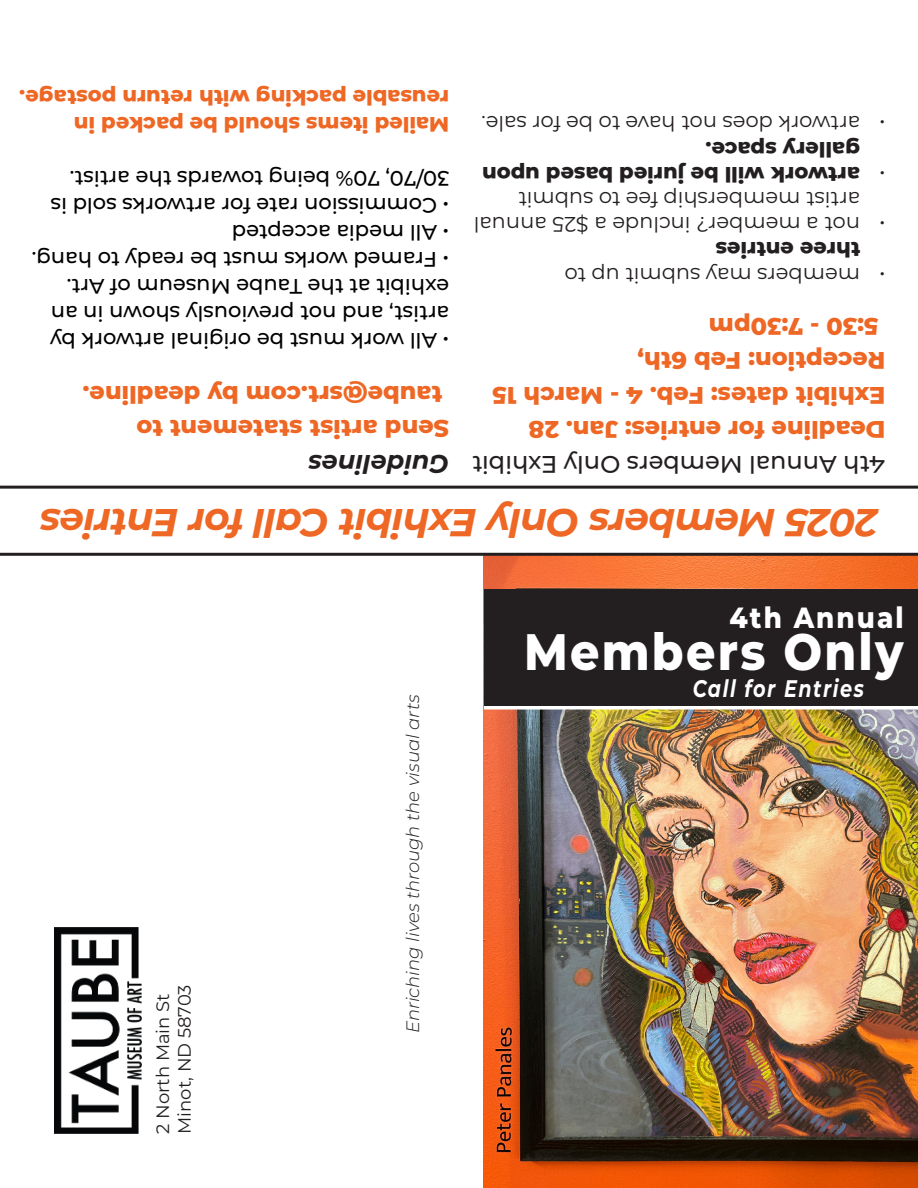
<style>
.page{position:relative;width:918px;height:1188px;background:#fff}
.page>*{position:absolute;margin:0;border:0;box-sizing:border-box;transform-origin:0 0}
.t1{font:800 51.15px "Montserrat";letter-spacing:.05em;color:#fff;scale:.9 1}
.t2{font:italic 700 39px "Montserrat";letter-spacing:-.02em;color:#ee6724}
.t3{font:800 29.25px "Montserrat";letter-spacing:.08em;color:#fff;scale:.9 1}
.t4{font:italic 700 25.5px "Montserrat";color:#231f20}
.t5{font:800 24px "Montserrat";color:#ee6724}
.t6{font:500 24px "Montserrat";color:#231f20}
.t7{font:italic 700 24px "Montserrat";letter-spacing:.08em;color:#fff;scale:.8 1}
.t8{font:500 21px/27px "Montserrat";color:#000;text-align:justify}
.t9{font:21px "Montserrat";color:#231f20}
.t10{font:800 21px "Montserrat";color:#ee6724}
.t11{font:800 21px "Montserrat";color:#231f20}
.t12{font:italic 300 18px "Montserrat";color:#231f20}
.t13{font:18px "Montserrat";color:#231f20}
</style>
<div class="page">
<img style="left:484px;top:556px;width:434px;height:632px">
<img style="left:54px;top:927px;width:88px;height:207px">
<svg style="left:484px;top:701px;width:434px;height:9px"></svg>
<div style="left:485px;top:589px;width:433px;height:116px;background:#231f20"></div>
<hr style="left:0;top:486px;width:918px;height:3px;background:#231f20">
<hr style="left:0;top:553px;width:918px;height:3px;background:#231f20">
<p class="t10" style="left:449px;top:113px;width:431px;rotate:-180deg">reusable packing with return postage.</p>
<p class="t10" style="left:449px;top:140px;width:377px;rotate:-180deg">Mailed items should be packed in</p>
<p class="t8" style="left:449px;top:220px;width:400px;rotate:-180deg">• Commission rate for artworks sold is<br>30/70, 70% being towards the artist.</p>
<p class="t8" style="left:449px;top:247px;width:219px;rotate:-180deg">• All media accepted</p>
<p class="t8" style="left:449px;top:274px;width:419px;rotate:-180deg">• Framed works must be ready to hang.</p>
<p class="t8" style="left:449px;top:355px;width:401px;rotate:-180deg">• All work must be original artwork by artist, and not previously shown in an exhibit at the Taube Museum of Art.</p>
<p class="t5" style="left:442px;top:412px;width:361px;rotate:-180deg">taube@srt.com by deadline.</p>
<p class="t5" style="left:449px;top:446px;width:314px;rotate:-180deg">Send artist statement to</p>
<p class="t4" style="left:449px;top:482px;width:143px;rotate:-180deg">Guidelines</p>
<p class="t9" style="left:860px;top:138px;width:380px;rotate:-180deg">artwork does not have to be for sale.</p>
<p class="t9" style="left:886px;top:138px;width:8px;rotate:-180deg">•</p>
<p class="t11" style="left:860px;top:164px;width:156px;rotate:-180deg">gallery space.</p>
<p class="t11" style="left:860px;top:190px;width:379px;rotate:-180deg">artwork will be juried based upon</p>
<p class="t9" style="left:886px;top:189px;width:8px;rotate:-180deg">•</p>
<p class="t9" style="left:860px;top:214px;width:343px;rotate:-180deg">artist membership fee to submit</p>
<p class="t9" style="left:860px;top:239px;width:388px;rotate:-180deg">not a member? include a $25 annual</p>
<p class="t9" style="left:886px;top:239px;width:8px;rotate:-180deg">•</p>
<p class="t11" style="left:860px;top:265px;width:146px;rotate:-180deg">three entries</p>
<p class="t9" style="left:860px;top:289px;width:297px;rotate:-180deg">members may submit up to</p>
<p class="t9" style="left:886px;top:289px;width:8px;rotate:-180deg">•</p>
<p class="t5" style="left:879px;top:344px;width:171px;rotate:-180deg">5:30 - 7:30pm</p>
<p class="t5" style="left:886px;top:379px;width:250px;rotate:-180deg">Reception: Feb 6th,</p>
<p class="t5" style="left:886px;top:413px;width:395px;rotate:-180deg">Exhibit dates: Feb. 4 - March 15</p>
<p class="t5" style="left:886px;top:448px;width:358px;rotate:-180deg">Deadline for entries: Jan. 28</p>
<p class="t6" style="left:886px;top:481px;width:415px;rotate:-180deg">4th Annual Members Only Exhibit</p>
<p class="t2" style="left:878px;top:551px;width:840px;rotate:-180deg">2025 Members Only Exhibit Call for Entries</p>
<p class="t13" style="left:150px;top:1134px;width:142px;rotate:-90deg">2 North Main St</p>
<p class="t13" style="left:172px;top:1134px;width:151px;rotate:-90deg">Minot, ND 58703</p>
<p class="t12" style="left:401px;top:1033px;width:340px;rotate:-90deg">Enriching lives through the visual arts</p>
<p class="t3" style="left:729px;top:596px;width:195px">4th Annual</p>
<p class="t1" style="left:524px;top:615px;width:423px">Members Only</p>
<p class="t7" style="left:693px;top:671px;width:216px">Call for Entries</p>
</div>
